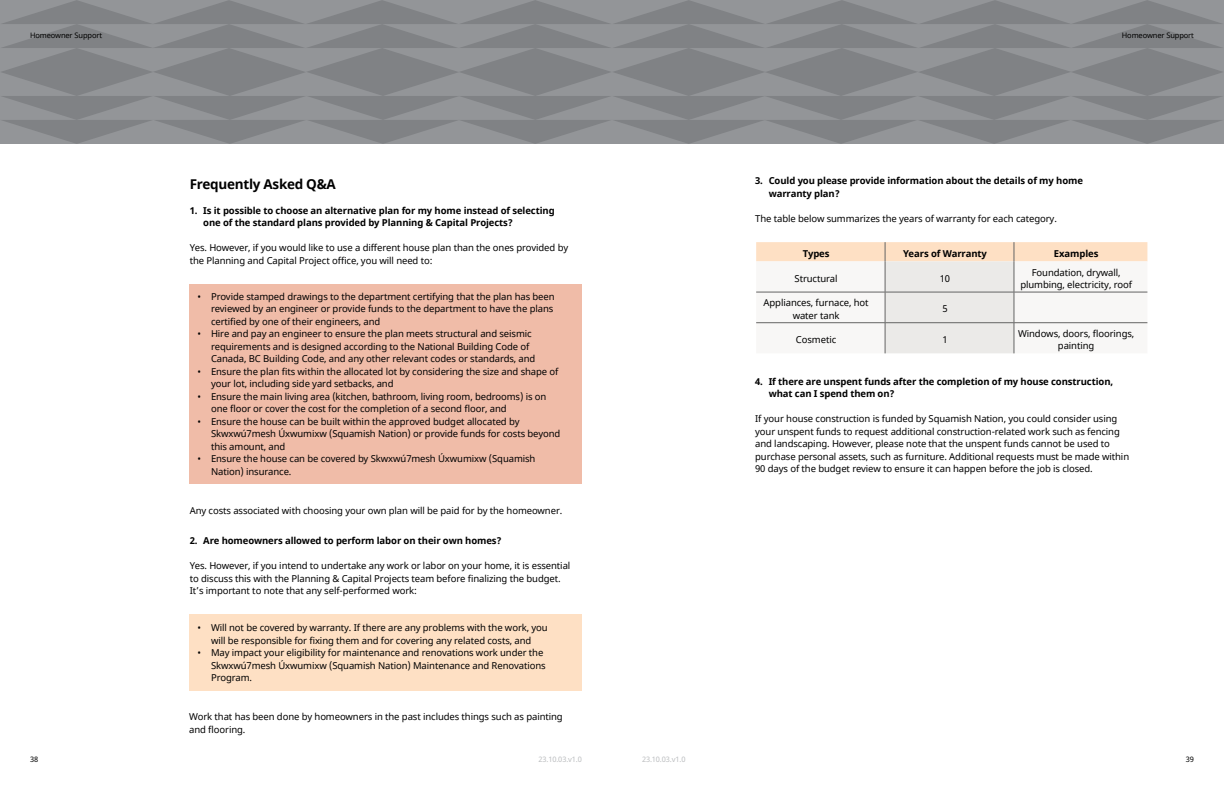
<style>
.page{position:relative;width:1224px;height:792px;background:#fff}
.page>*{position:absolute;margin:0;border:0;box-sizing:border-box;transform-origin:0 0}
.t1{font:700 13.5px "Noto Sans";letter-spacing:-.02em;color:#000}
.t2{font:9.5px/12.5px "Noto Sans";letter-spacing:-.01em;color:#000}
.t3{font:700 9.5px/12.5px "Noto Sans";letter-spacing:-.01em;color:#000}
.t4{font:7.5px "Noto Sans";letter-spacing:-.015em;color:#000}
.t5{font:7.5px "Noto Sans";letter-spacing:-.015em;color:#bcbec0}
</style>
<div class="page">
<div style="left:190px;top:284px;width:392px;height:199px;background:#f0bca8"></div>
<div style="left:190px;top:614px;width:392px;height:77px;background:#fee0c4"></div>
<svg style="left:0;top:0;width:1224px;height:144px;background:#898b8e"></svg>
<svg style="left:756px;top:242px;width:391px;height:111px"></svg>
<hr style="left:885px;top:261px;width:1px;height:31px;background:#646464">
<hr style="left:1014px;top:261px;width:1px;height:31px;background:#646464">
<hr style="left:756px;top:292px;width:129px;height:1px;background:#646464">
<hr style="left:885px;top:292px;width:129px;height:1px;background:#646464">
<hr style="left:885px;top:292px;width:1px;height:30px;background:#646464">
<hr style="left:1014px;top:292px;width:133px;height:1px;background:#646464">
<hr style="left:1014px;top:292px;width:1px;height:30px;background:#646464">
<hr style="left:756px;top:322px;width:129px;height:1px;background:#646464">
<hr style="left:885px;top:322px;width:129px;height:1px;background:#646464">
<hr style="left:885px;top:323px;width:1px;height:30px;background:#646464">
<hr style="left:1014px;top:322px;width:133px;height:1px;background:#646464">
<hr style="left:1014px;top:323px;width:1px;height:30px;background:#646464">
<p class="t4" style="left:30px;top:30px;width:74px">Homeowner Support</p>
<h1 class="t1" style="left:190px;top:174px;width:148px">Frequently Asked Q&amp;A</h1>
<p class="t3" style="left:203px;top:204px;width:353px;text-indent:-13px">1. Is it possible to choose an alternative plan for my home instead of selecting one of the standard plans provided by Planning &amp; Capital Projects?</p>
<p class="t2" style="left:190px;top:242px;width:380px">Yes. However, if you would like to use a different house plan than the ones provided by the Planning and Capital Project office, you will need to:</p>
<p class="t2" style="left:211px;top:290px;width:345px;text-indent:-13px">• Provide stamped drawings to the department certifying that the plan has been reviewed by an engineer or provide funds to the department to have the plans certified by one of their engineers, and</p>
<p class="t2" style="left:211px;top:328px;width:326px;text-indent:-13px">• Hire and pay an engineer to ensure the plan meets structural and seismic requirements and is designed according to the National Building Code of<br>Canada, BC Building Code, and any other relevant codes or standards, and</p>
<p class="t2" style="left:211px;top:365px;width:349px;text-indent:-13px">• Ensure the plan fits within the allocated lot by considering the size and shape of your lot, including side yard setbacks, and</p>
<p class="t2" style="left:211px;top:390px;width:337px;text-indent:-13px">• Ensure the main living area (kitchen, bathroom, living room, bedrooms) is on one floor or cover the cost for the completion of a second floor, and</p>
<p class="t2" style="left:211px;top:416px;width:351px;text-indent:-13px">• Ensure the house can be built within the approved budget allocated by<br>Skwxwú7mesh Úxwumixw (Squamish Nation) or provide funds for costs beyond this amount, and</p>
<p class="t2" style="left:211px;top:453px;width:326px;text-indent:-13px">• Ensure the house can be covered by Skwxwú7mesh Úxwumixw (Squamish<br>Nation) insurance.</p>
<p class="t2" style="left:190px;top:504px;width:374px">Any costs associated with choosing your own plan will be paid for by the homeowner.</p>
<p class="t3" style="left:190px;top:535px;width:313px">2. Are homeowners allowed to perform labor on their own homes?</p>
<p class="t2" style="left:190px;top:560px;width:382px">Yes. However, if you intend to undertake any work or labor on your home, it is essential to discuss this with the Planning &amp; Capital Projects team before finalizing the budget.<br>It’s important to note that any self-performed work:</p>
<p class="t2" style="left:198px;top:622px;width:352px;text-align:center">• Will not be covered by warranty. If there are any problems with the work, you will be responsible for fixing them and for covering any related costs, and</p>
<p class="t2" style="left:211px;top:647px;width:336px;text-indent:-13px">• May impact your eligibility for maintenance and renovations work under the<br>Skwxwú7mesh Úxwumixw (Squamish Nation) Maintenance and Renovations<br>Program.</p>
<p class="t2" style="left:189px;top:711px;width:375px">Work that has been done by homeowners in the past includes things such as painting and flooring.</p>
<p class="t4" style="left:1122px;top:30px;width:74px">Homeowner Support</p>
<p class="t3" style="left:769px;top:175px;width:316px;text-indent:-13px">3. Could you please provide information about the details of my home warranty plan?</p>
<p class="t2" style="left:755px;top:213px;width:303px">The table below summarizes the years of warranty for each category.</p>
<p class="t3" style="left:803px;top:247px;width:28px">Types</p>
<p class="t3" style="left:903px;top:247px;width:85px">Years of Warranty</p>
<p class="t3" style="left:1054px;top:247px;width:46px">Examples</p>
<p class="t2" style="left:795px;top:272px;width:45px">Structural</p>
<p class="t2" style="left:940px;top:272px;width:12px">10</p>
<p class="t2" style="left:1020px;top:266px;width:113px;text-align:center">Foundation, drywall, plumbing, electricity, roof</p>
<p class="t2" style="left:764px;top:297px;width:107px;text-align:center">Appliances, furnace, hot water tank</p>
<p class="t2" style="left:942px;top:303px;width:7px">5</p>
<p class="t2" style="left:796px;top:334px;width:42px">Cosmetic</p>
<p class="t2" style="left:942px;top:334px;width:7px">1</p>
<p class="t2" style="left:1018px;top:328px;width:118px;text-align:center">Windows, doors, floorings, painting</p>
<p class="t3" style="left:769px;top:375px;width:346px;text-indent:-13px">4. If there are unspent funds after the completion of my house construction, what can I spend them on?</p>
<p class="t2" style="left:755px;top:413px;width:376px">If your house construction is funded by Squamish Nation, you could consider using your unspent funds to request additional construction-related work such as fencing and landscaping. However, please note that the unspent funds cannot be used to purchase personal assets, such as furniture. Additional requests must be made within 90 days of the budget review to ensure it can happen before the job is closed.</p>
<p class="t4" style="left:30px;top:754px;width:10px">38</p>
<p class="t5" style="left:538px;top:754px;width:45px">23.10.03.v1.0</p>
<p class="t5" style="left:642px;top:754px;width:45px">23.10.03.v1.0</p>
<p class="t4" style="left:1186px;top:754px;width:10px">39</p>
</div>
